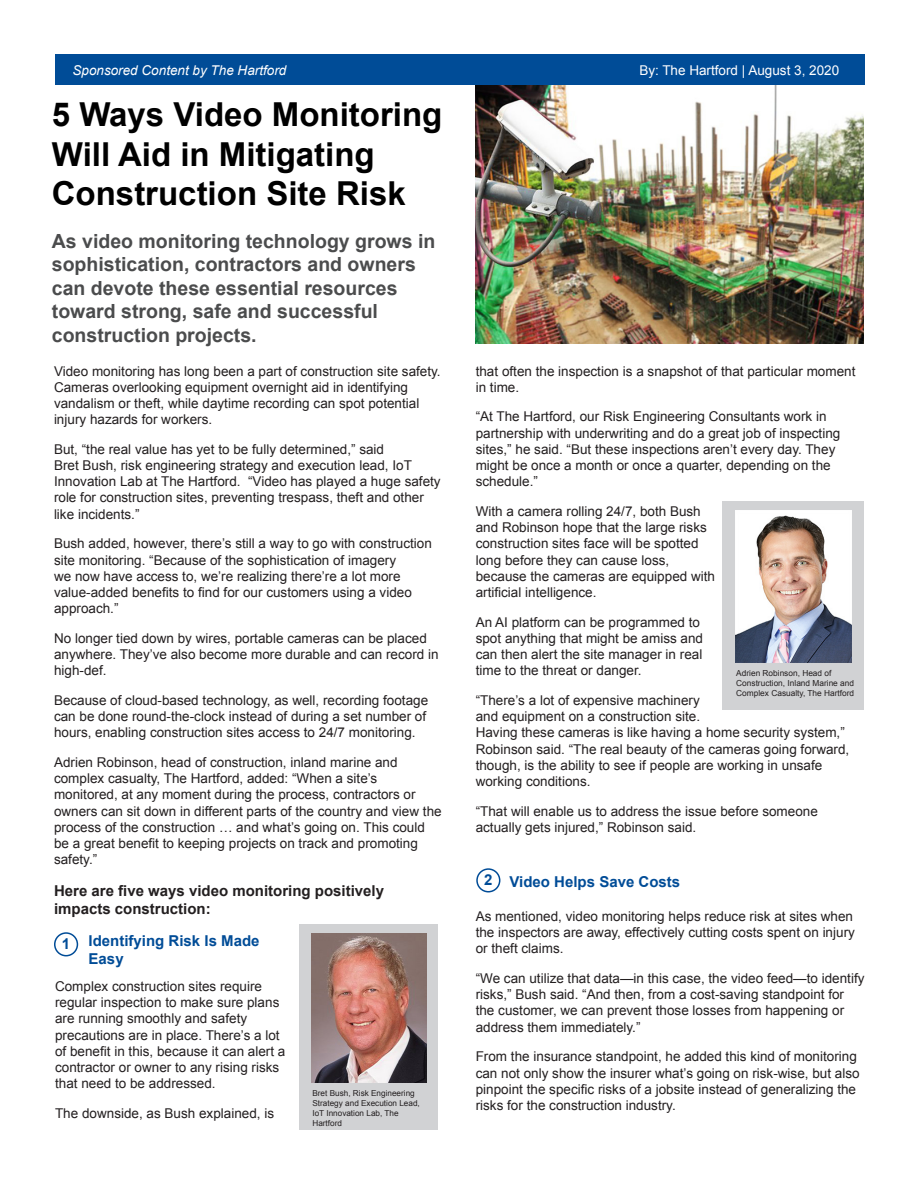
<style>
.page{position:relative;width:918px;height:1188px;background:#fff}
.page>*{position:absolute;margin:0;border:0;box-sizing:border-box;transform-origin:0 0}
.body_-_copy1{font:700 33px/39.6px "Arial";color:#000}
.body_-_copy1-2{font:700 19.5px/23.4px "Arial";color:#4b4c4d}
.body_-_copy1-3{font:700 15px/18px "Arial";color:#231f20}
.body_-_copy1-4{font:700 15px/18px "Arial";color:#004c97}
.body_-_copy1-5{font:13.5px/16.2px "Arial";color:#231f20}
.body_-_copy1-6{font:italic 13.5px "Arial";color:#fff}
.body_-_copy1-7{font:13.5px "Arial";color:#fff}
.body_-_copy1-8{font:8.25px/9.9px "Arial";color:#231f20}
</style>
<div class="page">
<img style="left:475px;top:84px;width:389px;height:259px">
<div style="left:55px;top:54px;width:810px;height:30px;background:#004c97"></div>
<div style="left:299px;top:924px;width:139px;height:206px;background:#d1d2d4"></div>
<img style="left:312px;top:934px;width:114px;height:149px">
<div style="left:723px;top:501px;width:141px;height:209px;background:#d1d2d4"></div>
<img style="left:736px;top:511px;width:116px;height:151px">
<div style="left:54px;top:932px;width:24px;height:24px;border:2px solid #004c97;border-radius:50%"></div>
<div style="left:476px;top:868px;width:24px;height:24px;border:2px solid #004c97;border-radius:50%"></div>
<p class="body_-_copy1-6" style="left:73px;top:61px;width:215px">Sponsored Content by The Hartford</p>
<p class="body_-_copy1-7" style="left:639px;top:61px;width:201px">By: The Hartford | August 3, 2020</p>
<p class="body_-_copy1" style="left:52px;top:96px;width:392px">5 Ways Video Monitoring<br>Will Aid in Mitigating<br>Construction Site Risk</p>
<p class="body_-_copy1-2" style="left:52px;top:230px;width:385px">As video monitoring technology grows in sophistication, contractors and owners can devote these essential resources toward strong, safe and successful construction projects.</p>
<p class="body_-_copy1-5" style="left:54px;top:363px;width:388px">Video monitoring has long been a part of construction site safety.<br>Cameras overlooking equipment overnight aid in identifying vandalism or theft, while daytime recording can spot potential injury hazards for workers.</p>
<p class="body_-_copy1-5" style="left:54px;top:441px;width:388px">But, “the real value has yet to be fully determined,” said<br>Bret Bush, risk engineering strategy and execution lead, IoT Innovation Lab at The Hartford. “Video has played a huge safety role for construction sites, preventing trespass, theft and other like incidents.”</p>
<p class="body_-_copy1-5" style="left:54px;top:536px;width:379px">Bush added, however, there’s still a way to go with construction site monitoring. “Because of the sophistication of imagery<br>we now have access to, we’re realizing there’re a lot more value-added benefits to find for our customers using a video approach.”</p>
<p class="body_-_copy1-5" style="left:54px;top:630px;width:386px">No longer tied down by wires, portable cameras can be placed anywhere. They’ve also become more durable and can record in high-def.</p>
<p class="body_-_copy1-5" style="left:54px;top:692px;width:376px">Because of cloud-based technology, as well, recording footage can be done round-the-clock instead of during a set number of hours, enabling construction sites access to 24/7 monitoring.</p>
<p class="body_-_copy1-5" style="left:54px;top:754px;width:389px">Adrien Robinson, head of construction, inland marine and complex casualty, The Hartford, added: “When a site’s monitored, at any moment during the process, contractors or owners can sit down in different parts of the country and view the process of the construction … and what’s going on. This could be a great benefit to keeping projects on track and promoting safety.”</p>
<p class="body_-_copy1-3" style="left:54px;top:882px;width:332px">Here are five ways video monitoring positively impacts construction:</p>
<p class="body_-_copy1-4" style="left:62px;top:936px;width:10px">1</p>
<p class="body_-_copy1-4" style="left:89px;top:932px;width:172px">Identifying Risk Is Made<br>Easy</p>
<p class="body_-_copy1-5" style="left:55px;top:978px;width:232px">Complex construction sites require regular inspection to make sure plans are running smoothly and safety precautions are in place. There’s a lot of benefit in this, because it can alert a contractor or owner to any rising risks that need to be addressed.</p>
<p class="body_-_copy1-5" style="left:55px;top:1105px;width:221px">The downside, as Bush explained, is</p>
<p class="body_-_copy1-8" style="left:312px;top:1088px;width:109px">Bret Bush, Risk Engineering<br>Strategy and Execution Lead,<br>IoT Innovation Lab, The<br>Hartford</p>
<p class="body_-_copy1-5" style="left:476px;top:363px;width:381px">that often the inspection is a snapshot of that particular moment in time.</p>
<p class="body_-_copy1-5" style="left:476px;top:409px;width:366px">“At The Hartford, our Risk Engineering Consultants work in partnership with underwriting and do a great job of inspecting sites,” he said. “But these inspections aren’t every day. They might be once a month or once a quarter, depending on the schedule.”</p>
<p class="body_-_copy1-5" style="left:476px;top:503px;width:241px">With a camera rolling 24/7, both Bush and Robinson hope that the large risks construction sites face will be spotted long before they can cause loss, because the cameras are equipped with artificial intelligence.</p>
<p class="body_-_copy1-5" style="left:476px;top:614px;width:229px">An AI platform can be programmed to spot anything that might be amiss and can then alert the site manager in real time to the threat or danger.</p>
<p class="body_-_copy1-5" style="left:476px;top:692px;width:375px">“There’s a lot of expensive machinery<br>and equipment on a construction site.<br>Having these cameras is like having a home security system,” Robinson said. “The real beauty of the cameras going forward, though, is the ability to see if people are working in unsafe working conditions.</p>
<p class="body_-_copy1-5" style="left:476px;top:803px;width:344px">“That will enable us to address the issue before someone actually gets injured,” Robinson said.</p>
<p class="body_-_copy1-8" style="left:736px;top:668px;width:119px">Adrien Robinson, Head of<br>Construction, Inland Marine and<br>Complex Casualty, The Hartford</p>
<p class="body_-_copy1-4" style="left:484px;top:872px;width:10px">2</p>
<p class="body_-_copy1-4" style="left:510px;top:873px;width:172px">Video Helps Save Costs</p>
<p class="body_-_copy1-5" style="left:476px;top:908px;width:381px">As mentioned, video monitoring helps reduce risk at sites when the inspectors are away, effectively cutting costs spent on injury or theft claims.</p>
<p class="body_-_copy1-5" style="left:476px;top:970px;width:390px">“We can utilize that data—in this case, the video feed—to identify risks,” Bush said. “And then, from a cost-saving standpoint for the customer, we can prevent those losses from happening or address them immediately.”</p>
<p class="body_-_copy1-5" style="left:476px;top:1049px;width:385px">From the insurance standpoint, he added this kind of monitoring can not only show the insurer what’s going on risk-wise, but also pinpoint the specific risks of a jobsite instead of generalizing the risks for the construction industry.</p>
</div>
